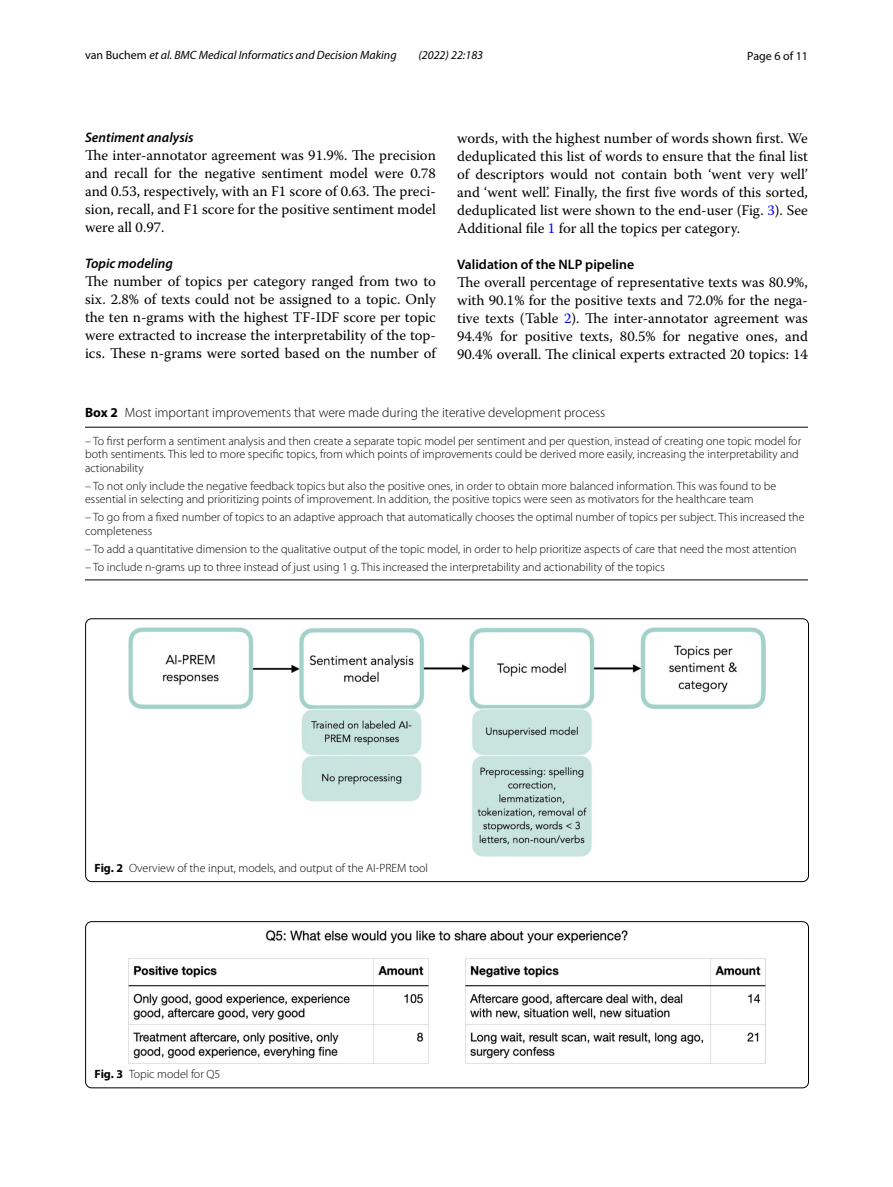
<style>
.page{position:relative;width:893px;height:1187px;background:#fff}
.page>*{position:absolute;margin:0;border:0;box-sizing:border-box;transform-origin:0 0}
.t1{font:14.7px/18px "Warnock Pro";color:#000;text-align:justify}
.t2{font:italic 600 13.8px "Myriad Pro";color:#000}
.t3{font:600 13.8px "Myriad Pro";color:#000}
.t4{font:300 13.5px "Myriad Pro";color:#000}
.t5{font:300 12px/13.5px "Myriad Pro";color:#000}
.t6{font:italic 12px "Myriad Pro";color:#000}
.t7{font:12px "Myriad Pro";color:#000}
.s1{font-style:normal}
.s2{color:#00f}
.s3{font-weight:700}
</style>
<div class="page">
<hr style="left:85px;top:427px;width:723px;height:1px;background:#000">
<hr style="left:85px;top:579px;width:723px;height:1px;background:#000">
<img style="left:128px;top:627px;width:638px;height:229px">
<div style="left:85px;top:618px;width:724px;height:263px;border:1px solid #000;border-radius:6px"></div>
<img style="left:128px;top:930px;width:638px;height:133px">
<div style="left:85px;top:921px;width:724px;height:166px;border:1px solid #000;border-radius:6px"></div>
<p class="t6" style="left:85px;top:48px;width:313px"><span class="s1">van Buchem</span> et al. BMC Medical Informatics and Decision Making</p>
<p class="t6" style="left:418px;top:48px;width:66px">(2022) 22:183</p>
<p class="t7" style="left:747px;top:48px;width:62px">Page 6 of 11</p>
<p class="t2" style="left:85px;top:129px;width:110px">Sentiment analysis</p>
<p class="t1" style="left:85px;top:146px;width:352px">The inter-annotator agreement was 91.9%. The precision and recall for the negative sentiment model were 0.78 and 0.53, respectively, with an F1 score of 0.63. The preci&shy;sion, recall, and F1 score for the positive sentiment model were all 0.97.</p>
<p class="t2" style="left:85px;top:255px;width:89px">Topic modeling</p>
<p class="t1" style="left:85px;top:272px;width:352px">The number of topics per category ranged from two to six. 2.8% of texts could not be assigned to a topic. Only the ten n-grams with the highest TF-IDF score per topic were extracted to increase the interpretability of the top&shy;ics. These n-grams were sorted based on the number of</p>
<p class="t1" style="left:457px;top:128px;width:352px">words, with the highest number of words shown first. We deduplicated this list of words to ensure that the final list of descriptors would not contain both ‘went very well’ and ‘went well’. Finally, the first five words of this sorted, deduplicated list were shown to the end-user (Fig. <span class="s2">3</span>). See Additional file <span class="s2">1</span> for all the topics per category.</p>
<p class="t3" style="left:457px;top:255px;width:179px">Validation of the NLP pipeline</p>
<p class="t1" style="left:457px;top:272px;width:352px">The overall percentage of representative texts was 80.9%, with 90.1% for the positive texts and 72.0% for the nega&shy;tive texts (Table <span class="s2">2</span>). The inter-annotator agreement was 94.4% for positive texts, 80.5% for negative ones, and 90.4% overall. The clinical experts extracted 20 topics: 14</p>
<p class="t4" style="left:85px;top:405px;width:522px"><span class="s3">Box 2</span> Most important improvements that were made during the iterative development process</p>
<p class="t5" style="left:85px;top:434px;width:718px">– To first perform a sentiment analysis and then create a separate topic model per sentiment and per question, instead of creating one topic model for both sentiments. This led to more specific topics, from which points of improvements could be derived more easily, increasing the interpretability and actionability</p>
<p class="t5" style="left:85px;top:479px;width:693px">– To not only include the negative feedback topics but also the positive ones, in order to obtain more balanced information. This was found to be essential in selecting and prioritizing points of improvement. In addition, the positive topics were seen as motivators for the healthcare team</p>
<p class="t5" style="left:85px;top:511px;width:721px">– To go from a fixed number of topics to an adaptive approach that automatically chooses the optimal number of topics per subject. This increased the completeness</p>
<p class="t5" style="left:85px;top:542px;width:713px">– To add a quantitative dimension to the qualitative output of the topic model, in order to help prioritize aspects of care that need the most attention</p>
<p class="t5" style="left:85px;top:560px;width:581px">– To include n-grams up to three instead of just using 1 g. This increased the interpretability and actionability of the topics</p>
<p class="t5" style="left:95px;top:861px;width:335px"><span class="s3">Fig. 2</span> Overview of the input, models, and output of the AI-PREM tool</p>
<p class="t5" style="left:95px;top:1067px;width:127px"><span class="s3">Fig. 3</span> Topic model for Q5</p>
</div>
